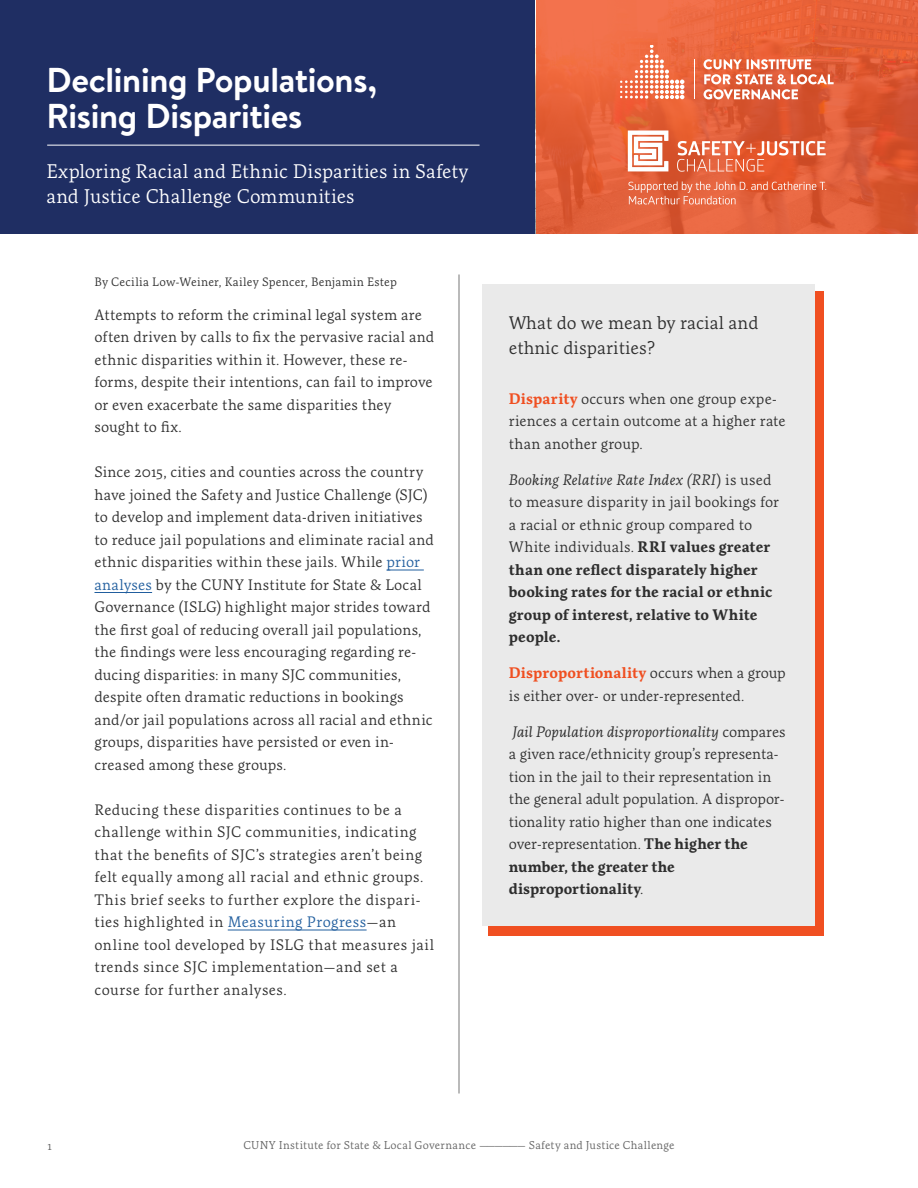
<style>
.page{position:relative;width:918px;height:1188px;background:#fff}
.page>*{position:absolute;margin:0;border:0;box-sizing:border-box;transform-origin:0 0}
.t1{font:700 34.5px/35.8px "Brandon Text";letter-spacing:-.01em;color:#fff}
.t2{font:19.5px/25px "Artigo";letter-spacing:.005em;color:#fff}
.t3{font:18px/24.9px "Artigo";color:#2e2e2e}
.t4{font:15px/22.5px "Artigo";letter-spacing:.01em;color:#2e2e2e}
.t5{font:15px/22.5px "Artigo";letter-spacing:.03em;color:#2e2e2e}
.t6{font:700 15px/22.5px "Artigo";letter-spacing:.005em;color:#2e2e2e}
.t7{font:12px "Artigo";letter-spacing:.015em;color:#2e2e2e}
.t8{font:12px "Artigo";color:#626262}
.t9{font:11.25px "Artigo";letter-spacing:.02em;color:#626262}
.s1{color:#215e9e}
.s2{font-weight:700;color:#f04f21}
.s3{font-weight:400;font-style:italic}
.s4{font-weight:400}
.s5{font-style:italic}
.s6{font-weight:700}
</style>
<div class="page">
<div style="left:488px;top:291px;width:335px;height:644px;background:#f04f21"></div>
<div style="left:0;top:0;width:918px;height:234px;background:#1f2e63"></div>
<svg style="left:536px;top:0;width:382px;height:234px;background:#e4613a"></svg>
<hr style="left:47px;top:145px;width:433px;height:1px;background:#fff">
<hr style="left:387px;top:570px;width:37px;height:1px;background:#215e9e">
<hr style="left:94px;top:592px;width:58px;height:1px;background:#215e9e">
<hr style="left:228px;top:930px;width:139px;height:1px;background:#215e9e">
<hr style="left:459px;top:274px;width:1px;height:820px;background:#777">
<svg style="left:620px;top:46px;width:64px;height:53px;background:#f28b6a"></svg>
<hr style="left:694px;top:59px;width:1px;height:40px;background:#fff">
<svg style="left:704px;top:59px;width:130px;height:40px;background:#e78b71"></svg>
<img style="left:624px;top:127px;width:206px;height:81px">
<div style="left:482px;top:284px;width:332px;height:103px;background:#eaeaea"></div>
<div style="left:482px;top:362px;width:332px;height:118px;background:#eaeaea"></div>
<div style="left:482px;top:443px;width:332px;height:231px;background:#eaeaea"></div>
<div style="left:482px;top:636px;width:332px;height:96px;background:#eaeaea"></div>
<div style="left:482px;top:695px;width:332px;height:231px;background:#eaeaea"></div>
<h1 class="t1" style="left:46px;top:61px;width:332px">Declining Populations,<br>Rising Disparities</h1>
<h2 class="t2" style="left:46px;top:158px;width:424px">Exploring Racial and Ethnic Disparities in Safety and Justice Challenge Communities</h2>
<p class="t7" style="left:94px;top:275px;width:304px">By Cecilia Low-Weiner, Kailey Spencer, Benjamin Estep</p>
<p class="t4" style="left:94px;top:303px;width:341px">Attempts to reform the criminal legal system are often driven by calls to fix the pervasive racial and ethnic disparities within it. However, these re&shy;forms, despite their intentions, can fail to improve or even exacerbate the same disparities they sought to fix.</p>
<p class="t4" style="left:94px;top:460px;width:341px">Since 2015, cities and counties across the country have joined the Safety and Justice Challenge (SJC) to develop and implement data-driven initiatives to reduce jail populations and eliminate racial and ethnic disparities within these jails. While <span class="s1">prior analyses</span> by the CUNY Institute for State &amp; Local Governance (ISLG) highlight major strides toward the first goal of reducing overall jail populations, the findings were less encouraging regarding re&shy;ducing disparities: in many SJC communities, despite often dramatic reductions in bookings and/or jail populations across all racial and ethnic groups, disparities have persisted or even in&shy;creased among these groups.</p>
<p class="t5" style="left:94px;top:798px;width:341px">Reducing these disparities continues to be a challenge within SJC communities, indicating that the benefits of SJC’s strategies aren’t being felt equally among all racial and ethnic groups.<br>This brief seeks to further explore the dispari&shy;ties highlighted in <span class="s1">Measuring Progress</span>—an online tool developed by ISLG that measures jail trends since SJC implementation—and set a course for further analyses.</p>
<p class="t3" style="left:509px;top:310px;width:251px">What do we mean by racial and ethnic disparities?</p>
<p class="t4" style="left:509px;top:387px;width:279px"><span class="s2">Disparity</span> occurs when one group expe&shy;riences a certain outcome at a higher rate than another group.</p>
<p class="t6" style="left:509px;top:468px;width:272px"><span class="s3">Booking Relative Rate Index (RRI</span><span class="s4">) is used to measure disparity in jail bookings for a racial or ethnic group compared to White individuals.</span> RRI values greater than one reflect disparately higher booking rates for the racial or ethnic group of interest, relative to White people.</p>
<p class="t4" style="left:509px;top:661px;width:279px"><span class="s2">Disproportionality</span> occurs when a group is either over- or under-represented.</p>
<p class="t4" style="left:509px;top:720px;width:279px"><span class="s5">Jail Population disproportionality</span> compares a given race/ethnicity group’s representa&shy;tion in the jail to their representation in the general adult population. A dispropor&shy;tionality ratio higher than one indicates over-representation. <span class="s6">The higher the number, the greater the disproportionality</span>.</p>
<p class="t8" style="left:48px;top:1138px;width:6px">1</p>
<p class="t9" style="left:243px;top:1138px;width:433px">CUNY Institute for State &amp; Local Governance —————— Safety and Justice Challenge</p>
</div>
